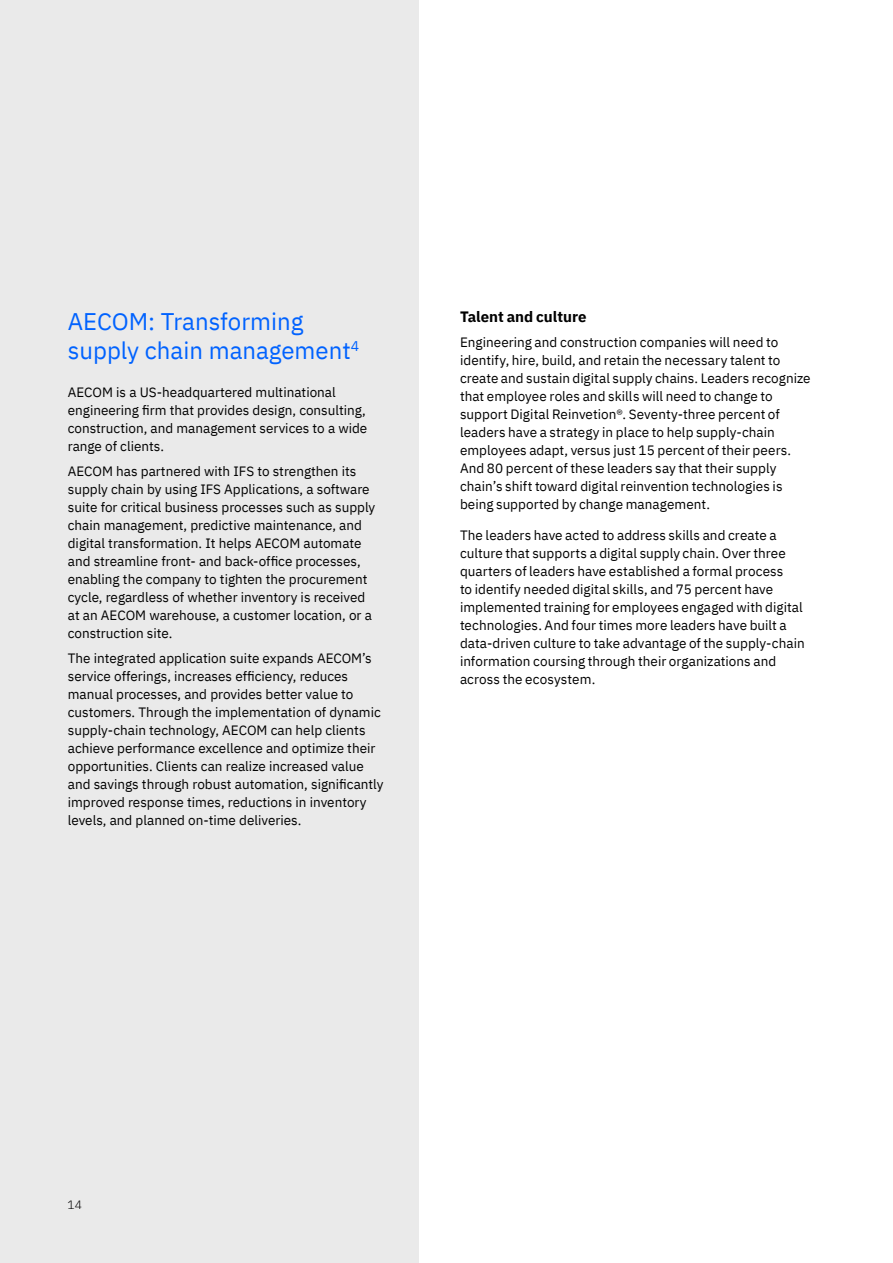
<style>
.page{position:relative;width:893px;height:1263px;background:#fff}
.page>*{position:absolute;margin:0;border:0;box-sizing:border-box;transform-origin:0 0}
.t1{font:24px/28.8px "IBM Plex Sans";color:#0062ff}
.t2{font:700 15px "IBM Plex Sans";color:#000}
.t3{font:13.5px/18px "IBM Plex Sans";color:#000}
.t4{font:300 12px "IBM Plex Sans";color:#000}
</style>
<div class="page">
<div style="left:0;top:0;width:419px;height:1263px;background:#eaeaea"></div>
<p class="t1" style="left:68px;top:305px;width:293px">AECOM: Transforming supply chain management<sup>4</sup></p>
<p class="t3" style="left:68px;top:382px;width:269px">AECOM is a US-headquartered multinational</p>
<p class="t3" style="left:68px;top:400px;width:300px">engineering firm that provides design, consulting,</p>
<p class="t3" style="left:68px;top:418px;width:301px">construction, and management services to a wide range of clients.</p>
<p class="t3" style="left:68px;top:461px;width:309px">AECOM has partnered with IFS to strengthen its supply chain by using IFS Applications, a software suite for critical business processes such as supply chain management, predictive maintenance, and digital transformation. It helps AECOM automate</p>
<p class="t3" style="left:68px;top:551px;width:294px">and streamline front- and back-office processes,</p>
<p class="t3" style="left:68px;top:569px;width:306px">enabling the company to tighten the procurement cycle, regardless of whether inventory is received at an AECOM warehouse, a customer location, or a construction site.</p>
<p class="t3" style="left:68px;top:648px;width:306px">The integrated application suite expands AECOM’s</p>
<p class="t3" style="left:68px;top:666px;width:282px">service offerings, increases efficiency, reduces</p>
<p class="t3" style="left:68px;top:684px;width:315px">manual processes, and provides better value to customers. Through the implementation of dynamic supply-chain technology, AECOM can help clients achieve performance excellence and optimize their opportunities. Clients can realize increased value</p>
<p class="t3" style="left:68px;top:774px;width:317px">and savings through robust automation, significantly</p>
<p class="t3" style="left:68px;top:792px;width:300px">improved response times, reductions in inventory levels, and planned on-time deliveries.</p>
<h5 class="t2" style="left:460px;top:305px;width:128px">Talent and culture</h5>
<p class="t3" style="left:460px;top:332px;width:352px">Engineering and construction companies will need to identify, hire, build, and retain the necessary talent to create and sustain digital supply chains. Leaders recognize that employee roles and skills will need to change to support Digital Reinvetion®. Seventy-three percent of leaders have a strategy in place to help supply-chain employees adapt, versus just 15 percent of their peers.<br>And 80 percent of these leaders say that their supply chain’s shift toward digital reinvention technologies is being supported by change management.</p>
<p class="t3" style="left:460px;top:526px;width:346px">The leaders have acted to address skills and create a culture that supports a digital supply chain. Over three quarters of leaders have established a formal process<br>to identify needed digital skills, and 75 percent have implemented training for employees engaged with digital technologies. And four times more leaders have built a data-driven culture to take advantage of the supply-chain information coursing through their organizations and across the ecosystem.</p>
<p class="t4" style="left:68px;top:1196px;width:16px">14</p>
</div>
